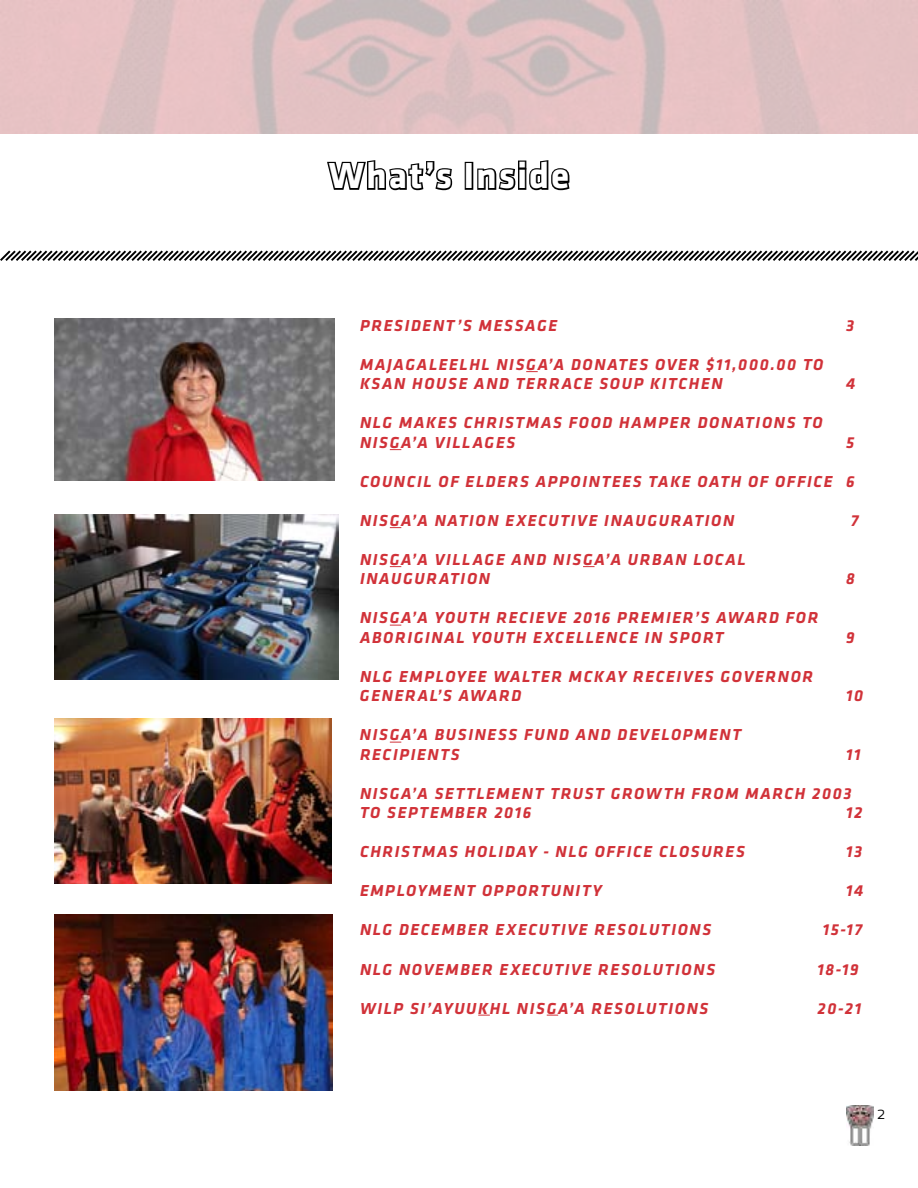
<style>
.page{position:relative;width:918px;height:1188px;background:#fff}
.page>*{position:absolute;margin:0;border:0;box-sizing:border-box;transform-origin:0 0}
.t1{font:700 37.5px "Klavika";color:#fff}
.t2{font:300 18px "Klavika";color:#000}
.t3{font:italic 700 16.5px/19.5px "Klavika";letter-spacing:.1em;color:#d13239}
</style>
<div class="page">
<svg style="left:327px;top:160px;width:126px;height:31px"></svg>
<div style="left:465px;top:162px;width:8px;height:28px;border:3px solid #000"></div>
<svg style="left:477px;top:160px;width:93px;height:31px"></svg>
<img style="left:847px;top:1105px;width:27px;height:41px">
<svg style="left:526px;top:371px;width:12px;height:1px"></svg>
<svg style="left:583px;top:566px;width:12px;height:1px"></svg>
<svg style="left:478px;top:1015px;width:12px;height:1px"></svg>
<img style="left:54px;top:319px;width:281px;height:162px">
<img style="left:54px;top:718px;width:277px;height:166px">
<img style="left:54px;top:914px;width:279px;height:177px">
<svg style="left:0;top:250px;width:918px;height:11px"></svg>
<img style="left:54px;top:515px;width:284px;height:164px">
<h1 class="t1" style="left:329px;top:149px;width:242px">What’s Inside</h1>
<p class="t3" style="left:360px;top:315px;width:199px">PRESIDENT’S MESSAGE</p>
<p class="t3" style="left:846px;top:315px;width:10px">3</p>
<p class="t3" style="left:360px;top:354px;width:465px">MAJAGALEELHL NISGA’A DONATES OVER $11,000.00 TO<br>KSAN HOUSE AND TERRACE SOUP KITCHEN</p>
<p class="t3" style="left:846px;top:374px;width:11px">4</p>
<p class="t3" style="left:360px;top:413px;width:464px">NLG MAKES CHRISTMAS FOOD HAMPER DONATIONS TO<br>NISGA’A VILLAGES</p>
<p class="t3" style="left:846px;top:432px;width:10px">5</p>
<p class="t3" style="left:360px;top:471px;width:496px">CO UNCIL OF ELDERS APPOINTEES TAKE OATH OF OFFICE 6</p>
<p class="t3" style="left:360px;top:510px;width:376px">NISGA’A NATION EXECUTIVE INAUGURATION</p>
<p class="t3" style="left:851px;top:510px;width:9px">7</p>
<p class="t3" style="left:360px;top:549px;width:387px">NISGA’A VILLAGE AND NISGA’A URBAN LOCAL<br>INAUGURATION</p>
<p class="t3" style="left:846px;top:569px;width:10px">8</p>
<p class="t3" style="left:360px;top:608px;width:460px">NISGA’A YOUTH RECIEVE 2016 PREMIER’S AWARD FOR<br>ABORIGINAL YOUTH EXCELLENCE IN SPORT</p>
<p class="t3" style="left:360px;top:666px;width:12px">NLG</p>
<p class="t3" style="left:360px;top:666px;width:455px;text-indent:39px">EMPLOYEE WALTER MCKAY RECEIVES GOVERNOR<br>GENERAL’S AWARD</p>
<p class="t3" style="left:846px;top:627px;width:10px">9</p>
<p class="t3" style="left:846px;top:686px;width:19px">10</p>
<p class="t3" style="left:360px;top:725px;width:383px">NISGA’A BUSINESS FUND AND DEVELOPMENT<br>RECIPIENTS</p>
<p class="t3" style="left:846px;top:744px;width:16px">11</p>
<p class="t3" style="left:360px;top:783px;width:493px">NISGA’A SETTLEMENT TRUST GROWTH FROM MARCH 2003<br>TO SEPTEMBER 2016</p>
<p class="t3" style="left:846px;top:803px;width:18px">12</p>
<p class="t3" style="left:360px;top:842px;width:386px">CHRISTMAS HOLIDAY - NLG OFFICE CLOSURES</p>
<p class="t3" style="left:846px;top:842px;width:18px">13</p>
<p class="t3" style="left:360px;top:881px;width:267px">EMPLOYMENT OPPORTUNITY</p>
<p class="t3" style="left:846px;top:881px;width:19px">14</p>
<p class="t3" style="left:360px;top:920px;width:353px">NLG DECEMBER EXECUTIVE RESOLUTIONS</p>
<p class="t3" style="left:823px;top:920px;width:41px">15-17</p>
<p class="t3" style="left:360px;top:959px;width:357px">NLG NOVEMBER EXECUTIVE RESOLUTIONS</p>
<p class="t3" style="left:818px;top:959px;width:42px">18-19</p>
<p class="t3" style="left:360px;top:998px;width:350px">WILP SI’AYUUKHL NISGA’A RESOLUTIONS</p>
<p class="t3" style="left:818px;top:998px;width:45px">20-21</p>
<p class="t2" style="left:877px;top:1102px;width:10px">2</p>
</div>
